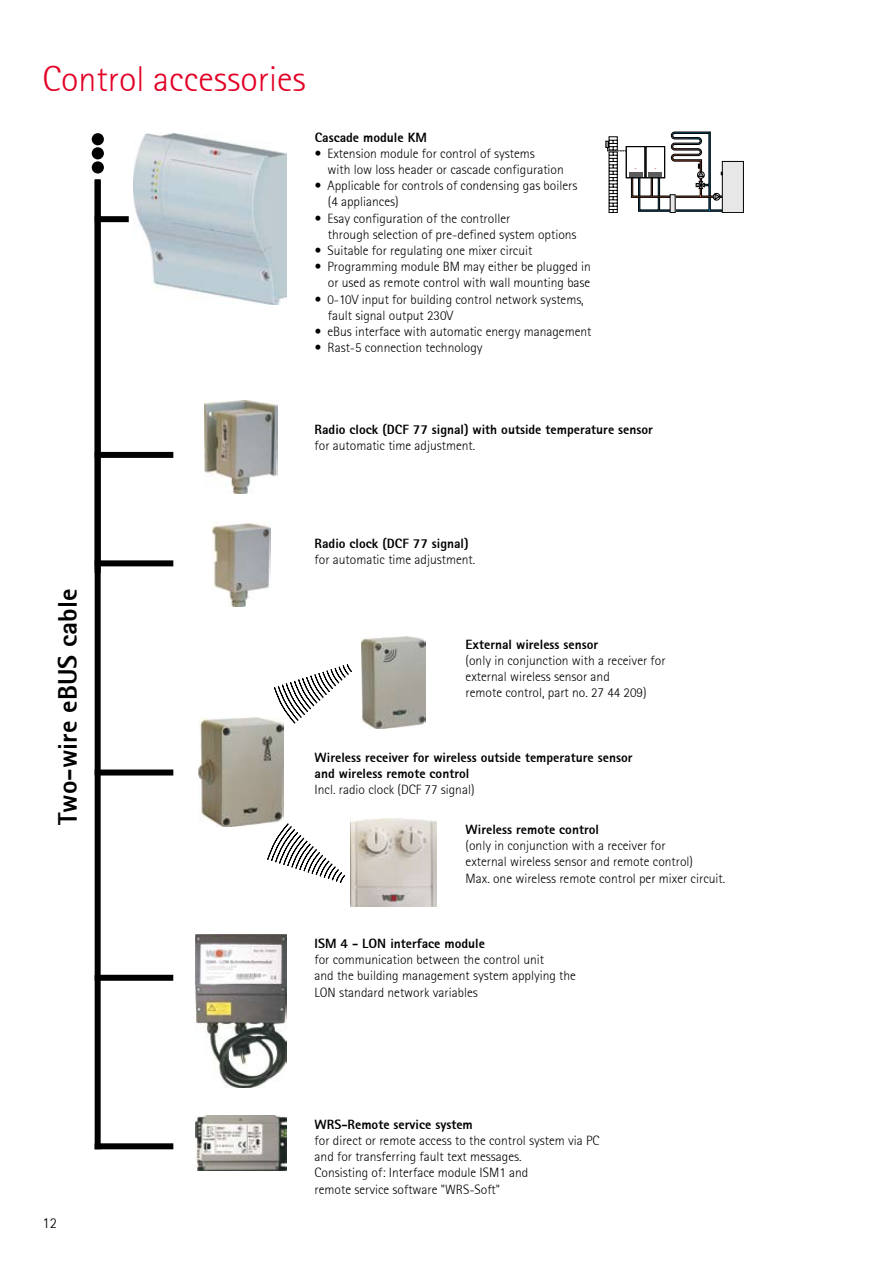
<style>
.page{position:relative;width:893px;height:1263px;background:#fff}
.page>*{position:absolute;margin:0;border:0;box-sizing:border-box;transform-origin:0 0}
.t1{font:36px "Rotis Sans Serif Light 45";color:#e20025}
.t2{font:27px "Rotis Sans Serif Extra Bold 75";color:#000}
.t3{font:15px "Rotis Sans Serif Light 45";color:#000}
.t4{font:13.5px/16.2px "Rotis Sans Serif Light 45";color:#000}
.t5{font:13.5px/16.2px "Rotis Sans Serif Extra Bold 75";color:#000}
</style>
<div class="page">
<div style="left:92px;top:134px;width:11px;height:11px;background:#000;border-radius:50%"></div>
<div style="left:92px;top:133px;width:12px;height:12px;border:2px solid #000;border-radius:50%"></div>
<div style="left:92px;top:148px;width:11px;height:11px;background:#000;border-radius:50%"></div>
<div style="left:92px;top:147px;width:12px;height:12px;border:2px solid #000;border-radius:50%"></div>
<div style="left:92px;top:162px;width:11px;height:11px;background:#000;border-radius:50%"></div>
<div style="left:92px;top:161px;width:12px;height:13px;border:2px solid #000;border-radius:50%"></div>
<div style="left:95px;top:179px;width:6px;height:970px;background:#000"></div>
<div style="left:95px;top:452px;width:78px;height:6px;background:#000"></div>
<img style="left:204px;top:400px;width:74px;height:94px">
<div style="left:95px;top:560px;width:78px;height:6px;background:#000"></div>
<img style="left:211px;top:521px;width:59px;height:86px">
<img style="left:196px;top:935px;width:90px;height:153px">
<div style="left:95px;top:975px;width:78px;height:6px;background:#000"></div>
<svg style="left:267px;top:823px;width:78px;height:60px"></svg>
<svg style="left:274px;top:664px;width:78px;height:60px"></svg>
<div style="left:95px;top:769px;width:78px;height:6px;background:#000"></div>
<img style="left:198px;top:718px;width:85px;height:108px">
<img style="left:351px;top:819px;width:85px;height:88px">
<img style="left:362px;top:636px;width:63px;height:92px">
<div style="left:95px;top:1143px;width:78px;height:6px;background:#000"></div>
<img style="left:195px;top:1116px;width:92px;height:55px">
<div style="left:95px;top:216px;width:34px;height:6px;background:#000"></div>
<img style="left:134px;top:134px;width:152px;height:170px">
<div style="left:722px;top:161px;width:21px;height:52px;background:#e7e7e8"></div>
<div style="left:722px;top:161px;width:22px;height:52px;border:1px solid #000"></div>
<svg style="left:606px;top:132px;width:117px;height:81px"></svg>
<h1 class="t1" style="left:43px;top:58px;width:265px">Control accessories</h1>
<p class="t5" style="left:315px;top:129px;width:114px">Cascade module KM</p>
<p class="t4" style="left:327px;top:145px;width:238px;text-indent:-13px">• Extension module for control of systems<br>with low loss header or cascade configuration</p>
<p class="t4" style="left:328px;top:178px;width:251px;text-indent:-13px">• Applicable for controls of condensing gas boilers (4 appliances)</p>
<p class="t4" style="left:328px;top:210px;width:250px;text-indent:-13px">• Esay configuration of the controller<br>through selection of pre-defined system options</p>
<p class="t4" style="left:315px;top:242px;width:219px">• Suitable for regulating one mixer circuit</p>
<p class="t4" style="left:315px;top:259px;width:278px;text-align:right">• Programming module BM may either be plugged in or used as remote control with wall mounting base</p>
<p class="t4" style="left:328px;top:291px;width:257px;text-indent:-13px">• 0-10V input for building control network systems, fault signal output 230V</p>
<p class="t4" style="left:315px;top:323px;width:278px">• eBus interface with automatic energy management</p>
<p class="t4" style="left:315px;top:340px;width:169px">• Rast-5 connection technology</p>
<p class="t5" style="left:315px;top:421px;width:340px">Radio clock (DCF 77 signal) with outside temperature sensor</p>
<p class="t4" style="left:315px;top:438px;width:162px">for automatic time adjustment.</p>
<h2 class="t2" style="left:50px;top:825px;width:237px;rotate:-90deg">Two-wire eBUS cable</h2>
<p class="t5" style="left:315px;top:535px;width:155px">Radio clock (DCF 77 signal)</p>
<p class="t4" style="left:315px;top:551px;width:162px">for automatic time adjustment.</p>
<p class="t5" style="left:466px;top:636px;width:134px">External wireless sensor</p>
<p class="t4" style="left:466px;top:652px;width:201px">(only in conjunction with a receiver for external wireless sensor and<br>remote control, part no. 27 44 209)</p>
<p class="t5" style="left:315px;top:749px;width:319px">Wireless receiver for wireless outside temperature sensor and wireless remote control</p>
<p class="t4" style="left:315px;top:781px;width:161px">Incl. radio clock (DCF 77 signal)</p>
<p class="t5" style="left:466px;top:821px;width:135px">Wireless remote control</p>
<p class="t4" style="left:466px;top:837px;width:261px">(only in conjunction with a receiver for<br>external wireless sensor and remote control)<br>Max. one wireless remote control per mixer circuit.</p>
<p class="t5" style="left:315px;top:935px;width:172px">ISM 4 - LON interface module</p>
<p class="t4" style="left:315px;top:952px;width:263px">for communication between the control unit<br>and the building management system applying the<br>LON standard network variables</p>
<p class="t3" style="left:43px;top:1214px;width:16px">12</p>
<p class="t5" style="left:315px;top:1116px;width:160px">WRS-Remote service system</p>
<p class="t4" style="left:315px;top:1132px;width:286px">for direct or remote access to the control system via PC and for transferring fault text messages.<br>Consisting of: Interface module ISM1 and<br>remote service software "WRS-Soft"</p>
</div>
